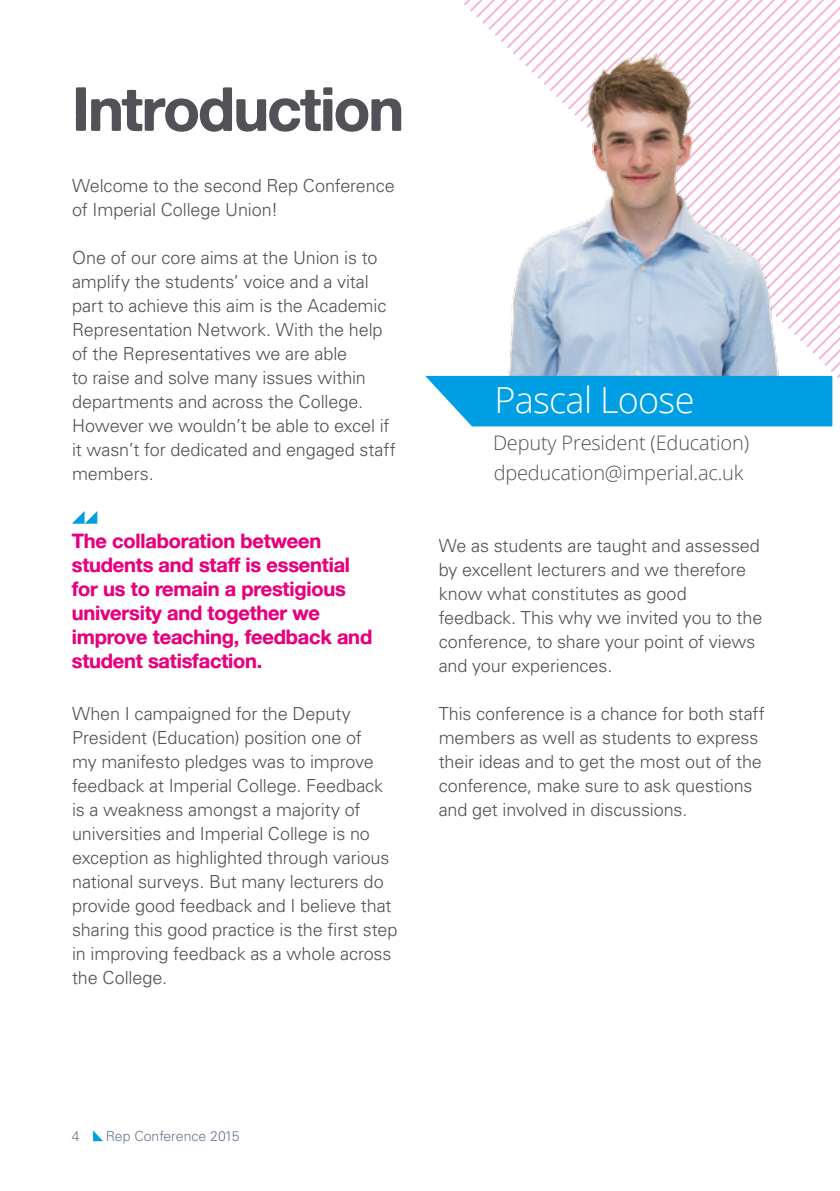
<style>
.page{position:relative;width:840px;height:1191px;background:#fff}
.page>*{position:absolute;margin:0;border:0;box-sizing:border-box;transform-origin:0 0}
.t1{font:60px "Alte Haas Grotesk Bold";letter-spacing:-.03em;color:#545057}
.t2{font:300 36px "Open Sans";letter-spacing:-.02em;color:#fff}
.t3{font:20px/24px "Alte Haas Grotesk Bold";letter-spacing:-.01em;color:#e6007d}
.t4{font:300 20px "Open Sans";letter-spacing:-.01em;color:#545057}
.t5{font:300 18px/24px "Univers LT";letter-spacing:-.005em;color:#545057}
.t6{font:300 14px "Univers LT";color:#6a798d}
</style>
<div class="page">
<svg style="left:93px;top:1130px;width:10px;height:11px"></svg>
<svg style="left:464px;top:0;width:375px;height:277px"></svg>
<img style="left:464px;top:48px;width:359px;height:229px">
<svg style="left:425px;top:277px;width:414px;height:149px"></svg>
<svg style="left:72px;top:511px;width:25px;height:13px"></svg>
<h1 class="t1" style="left:72px;top:71px;width:333px">Introduction</h1>
<p class="t5" style="left:72px;top:174px;width:324px">Welcome to the second Rep Conference of Imperial College Union!</p>
<p class="t5" style="left:72px;top:246px;width:325px">One of our core aims at the Union is to amplify the students’ voice and a vital part to achieve this aim is the Academic Representation Network. With the help of the Representatives we are able<br>to raise and solve many issues within departments and across the College.<br>However we wouldn’t be able to excel if it wasn’t for dedicated and engaged staff members.</p>
<p class="t3" style="left:72px;top:528px;width:302px">The collaboration between students and staff is essential for us to remain a prestigious university and together we improve teaching, feedback and student satisfaction.</p>
<p class="t5" style="left:72px;top:702px;width:326px">When I campaigned for the Deputy President (Education) position one of<br>my manifesto pledges was to improve feedback at Imperial College. Feedback is a weakness amongst a majority of universities and Imperial College is no exception as highlighted through various national surveys. But many lecturers do provide good feedback and I believe that sharing this good practice is the first step in improving feedback as a whole across the College.</p>
<h2 class="t2" style="left:494px;top:375px;width:201px">Pascal Loose</h2>
<p class="t4" style="left:492px;top:429px;width:257px">Deputy President (Education)</p>
<p class="t4" style="left:493px;top:459px;width:251px">dpeducation@imperial.ac.uk</p>
<p class="t5" style="left:438px;top:534px;width:325px">We as students are taught and assessed by excellent lecturers and we therefore know what constitutes as good feedback. This why we invited you to the conference, to share your point of views and your experiences.</p>
<p class="t5" style="left:438px;top:702px;width:327px">This conference is a chance for both staff members as well as students to express their ideas and to get the most out of the conference, make sure to ask questions and get involved in discussions.</p>
<p class="t6" style="left:72px;top:1127px;width:9px">4</p>
<p class="t6" style="left:106px;top:1127px;width:135px">Rep Conference 2015</p>
</div>
